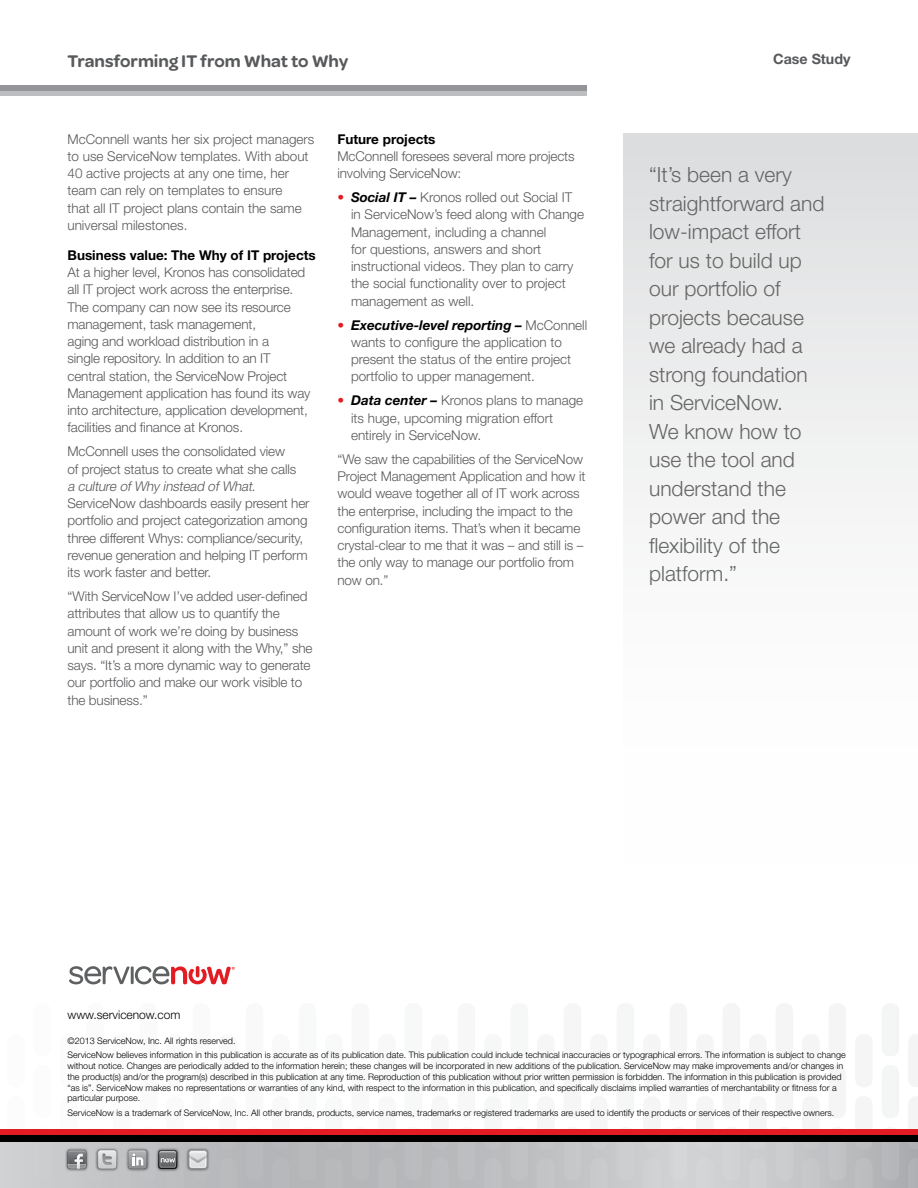
<style>
.page{position:relative;width:918px;height:1188px;background:#fff}
.page>*{position:absolute;margin:0;border:0;box-sizing:border-box;transform-origin:0 0}
.t1{font:300 21px/28.5px "Helvetica Neue LT Std";color:#656565}
.t2{font:600 18px "Omnes";color:#58595b}
.t3{font:700 14.25px "Helvetica Neue LT Std";color:#58595b}
.t4{font:300 13.5px/17.2px "Helvetica Neue LT Std";letter-spacing:-.01em;color:#58595b}
.t5{font:700 13.5px "Helvetica Neue LT Std";color:#000}
.t6{font:300 12px "Helvetica Neue LT Std";color:#000}
.t7{font:300 9px/10.8px "Helvetica Neue LT Std";color:#000}
.s1{font-style:italic}
.s2{color:#e31b23}
.s3{font-weight:700;font-style:italic;color:#000}
</style>
<div class="page">
<svg style="left:0;top:1142px;width:918px;height:46px;background:#bec0c2"></svg>
<svg style="left:882px;top:1128px;width:17px;height:52px"></svg>
<svg style="left:829px;top:1142px;width:17px;height:38px"></svg>
<svg style="left:776px;top:1142px;width:17px;height:38px"></svg>
<svg style="left:723px;top:1142px;width:17px;height:38px"></svg>
<svg style="left:670px;top:1142px;width:17px;height:38px"></svg>
<svg style="left:617px;top:1142px;width:17px;height:38px"></svg>
<svg style="left:564px;top:1142px;width:17px;height:38px"></svg>
<svg style="left:511px;top:1142px;width:17px;height:38px"></svg>
<svg style="left:458px;top:1142px;width:17px;height:38px"></svg>
<svg style="left:405px;top:1142px;width:17px;height:38px"></svg>
<svg style="left:352px;top:1142px;width:17px;height:38px"></svg>
<svg style="left:299px;top:1142px;width:17px;height:38px"></svg>
<svg style="left:246px;top:1142px;width:17px;height:38px"></svg>
<svg style="left:34px;top:1142px;width:17px;height:38px"></svg>
<svg style="left:882px;top:1066px;width:17px;height:52px"></svg>
<svg style="left:882px;top:1004px;width:17px;height:52px"></svg>
<svg style="left:908px;top:1158px;width:10px;height:30px"></svg>
<svg style="left:855px;top:1158px;width:18px;height:30px"></svg>
<svg style="left:802px;top:1158px;width:18px;height:30px"></svg>
<svg style="left:749px;top:1158px;width:18px;height:30px"></svg>
<svg style="left:696px;top:1158px;width:18px;height:30px"></svg>
<svg style="left:643px;top:1158px;width:18px;height:30px"></svg>
<svg style="left:590px;top:1158px;width:18px;height:30px"></svg>
<svg style="left:537px;top:1158px;width:18px;height:30px"></svg>
<svg style="left:484px;top:1158px;width:18px;height:30px"></svg>
<svg style="left:431px;top:1158px;width:18px;height:30px"></svg>
<svg style="left:378px;top:1158px;width:18px;height:30px"></svg>
<svg style="left:325px;top:1158px;width:18px;height:30px"></svg>
<svg style="left:272px;top:1158px;width:18px;height:30px"></svg>
<svg style="left:219px;top:1158px;width:18px;height:30px"></svg>
<svg style="left:7px;top:1158px;width:18px;height:30px"></svg>
<svg style="left:908px;top:1097px;width:10px;height:52px"></svg>
<svg style="left:855px;top:1142px;width:18px;height:7px"></svg>
<svg style="left:802px;top:1142px;width:18px;height:7px"></svg>
<svg style="left:749px;top:1142px;width:18px;height:7px"></svg>
<svg style="left:696px;top:1142px;width:18px;height:7px"></svg>
<svg style="left:643px;top:1142px;width:18px;height:7px"></svg>
<svg style="left:590px;top:1142px;width:18px;height:7px"></svg>
<svg style="left:537px;top:1142px;width:18px;height:7px"></svg>
<svg style="left:484px;top:1142px;width:18px;height:7px"></svg>
<svg style="left:431px;top:1142px;width:18px;height:7px"></svg>
<svg style="left:378px;top:1142px;width:18px;height:7px"></svg>
<svg style="left:325px;top:1142px;width:18px;height:7px"></svg>
<svg style="left:272px;top:1142px;width:18px;height:7px"></svg>
<svg style="left:219px;top:1142px;width:18px;height:7px"></svg>
<svg style="left:7px;top:1142px;width:18px;height:7px"></svg>
<svg style="left:908px;top:1035px;width:10px;height:52px"></svg>
<div style="left:0;top:1135px;width:918px;height:7px;background:#000"></div>
<div style="left:0;top:1129px;width:918px;height:6px;background:#e31b23"></div>
<div style="left:0;top:85px;width:587px;height:10px;background:#939598"></div>
<div style="left:0;top:91px;width:587px;height:5px;background:#bcbec0"></div>
<div style="left:624px;top:134px;width:294px;height:834px;background:linear-gradient(to bottom,#e0e1e3,#fff)"></div>
<svg style="left:69px;top:966px;width:166px;height:18px"></svg>
<svg style="left:60px;top:1142px;width:150px;height:46px;background:#b5b6b8"></svg>
<h2 class="t2" style="left:68px;top:48px;width:282px">Transforming IT from What to Why</h2>
<p class="t4" style="left:68px;top:130px;width:248px">McConnell wants her six project managers to use ServiceNow templates. With about 40 active projects at any one time, her team can rely on templates to ensure<br>that all IT project plans contain the same universal milestones.</p>
<p class="t5" style="left:68px;top:247px;width:250px">Business value: The Why of IT projects</p>
<p class="t4" style="left:68px;top:263px;width:245px">At a higher level, Kronos has consolidated all IT project work across the enterprise.<br>The company can now see its resource management, task management,<br>aging and workload distribution in a<br>single repository. In addition to an IT central station, the ServiceNow Project Management application has found its way into architecture, application development, facilities and finance at Kronos.</p>
<p class="t4" style="left:67px;top:443px;width:244px">McConnell uses the consolidated view<br>of project status to create what she calls<br><span class="s1">a culture ofWhy instead ofWhat</span>.<br>ServiceNow dashboards easily present her portfolio and project categorization among three different Whys: compliance/security, revenue generation and helping IT perform its work faster and better.</p>
<p class="t4" style="left:67px;top:587px;width:246px">“With ServiceNow I’ve added user-defined attributes that allow us to quantify the amount of work we’re doing by business unit and present it along with the Why,” she says. “It’s a more dynamic way to generate our portfolio and make our work visible to the business.”</p>
<p class="t5" style="left:338px;top:130px;width:100px">Future projects</p>
<p class="t4" style="left:338px;top:147px;width:239px">McConnell foresees several more projects involving ServiceNow:</p>
<p class="t4" style="left:351px;top:188px;width:235px;text-indent:-14px"><span class="s2">•</span> <span class="s3">Social IT –</span> Kronos rolled out Social IT in ServiceNow’s feed along with Change Management, including a channel<br>for questions, answers and short instructional videos. They plan to carry the social functionality over to project management as well.</p>
<p class="t4" style="left:351px;top:316px;width:238px;text-indent:-14px"><span class="s2">•</span> <span class="s3">Executive-level reporting –</span> McConnell wants to configure the application to present the status of the entire project portfolio to upper management.</p>
<p class="t4" style="left:351px;top:392px;width:234px;text-indent:-14px"><span class="s2">•</span> <span class="s3">Data center –</span> Kronos plans to manage its huge, upcoming migration effort entirely in ServiceNow.</p>
<p class="t4" style="left:338px;top:450px;width:249px">“We saw the capabilities of the ServiceNow Project Management Application and how it would weave together all of IT work across the enterprise, including the impact to the configuration items. That’s when it became crystal-clear to me that it was – and still is – the only way to manage our portfolio from now on.”</p>
<p class="t3" style="left:773px;top:50px;width:79px">Case Study</p>
<p class="t1" style="left:649px;top:160px;width:177px">“It’s been a very straightforward and low-impact effort for us to build up our portfolio of projects because we already had a strong foundation in ServiceNow.<br>We know how to use the tool and understand the power and the flexibility of the platform.”</p>
<p class="t6" style="left:68px;top:1007px;width:114px">www.servicenow.com</p>
<p class="t7" style="left:68px;top:1033px;width:780px;line-height:14.2px">©2013 ServiceNow, Inc. All rights reserved.<br>ServiceNow believes information in this publication is accurate as of its publication date. This publication could include technical inaccuracies or typographical errors. The information is subject to change</p>
<p class="t7" style="left:68px;top:1060px;width:777px">without notice. Changes are periodically added to the information herein; these changes will be incorporated in new additions of the publication. ServiceNow may make improvements and/or changes in the product(s) and/or the program(s) described in this publication at any time. Reproduction of this publication without prior written permission is forbidden. The information in this publication is provided “as is”. ServiceNow makes no representations or warranties of any kind, with respect to the information in this publication, and specifically disclaims implied warranties of merchantability or fitness for a particular purpose.</p>
<p class="t7" style="left:68px;top:1107px;width:768px">ServiceNow is a trademark of ServiceNow, Inc. All other brands, products, service names, trademarks or registered trademarks are used to identify the products or services of their respective owners.</p>
</div>
